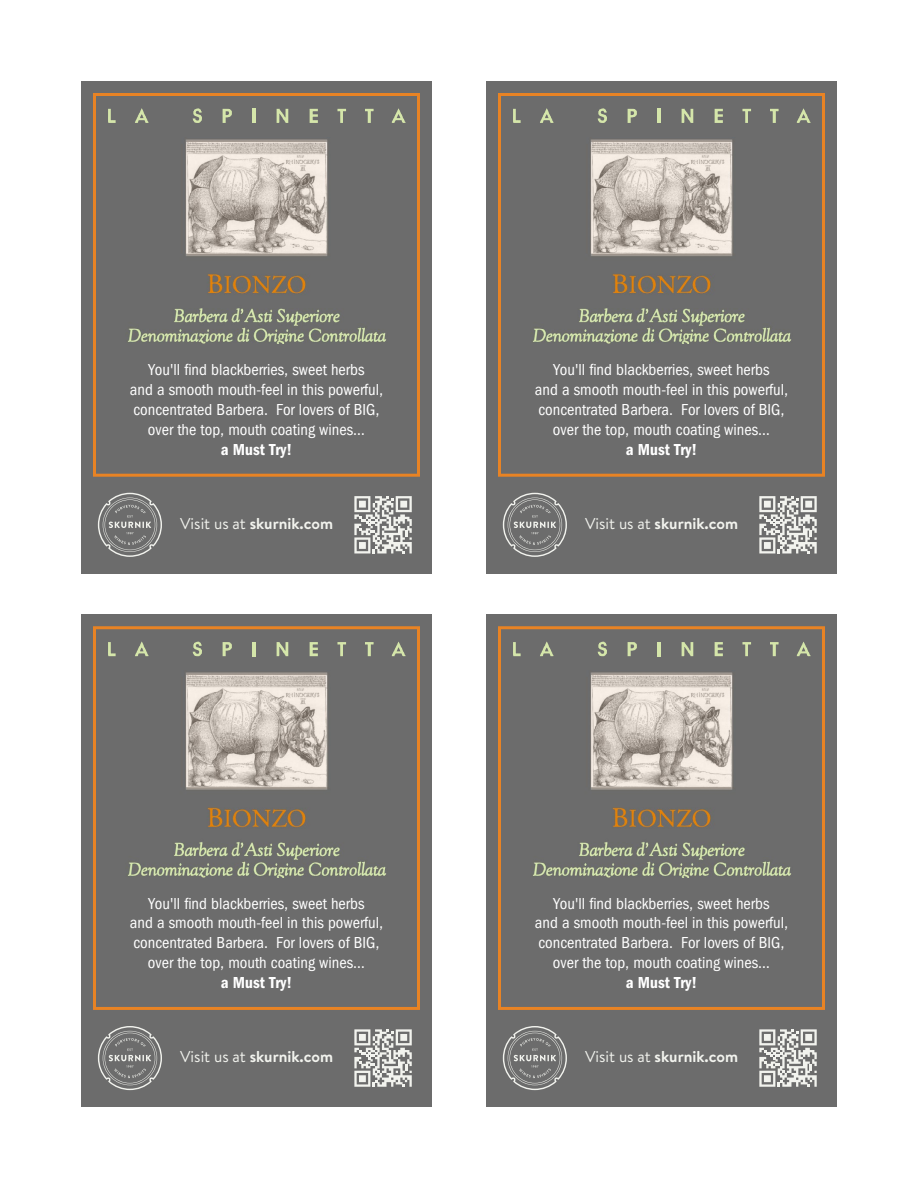
<style>
.page{position:relative;width:918px;height:1188px;background:#fff}
.page>*{position:absolute;margin:0;border:0;box-sizing:border-box;transform-origin:0 0}
.t1{font:condensed 16.5px/19.8px "Franklin Gothic";color:#fff;text-align:center}
.t2{font:600 condensed 16.5px "Franklin Gothic";color:#fff}
.t3{font:700 15.75px "Brandon Text";color:#f2f3ee}
.s1{font-weight:400}
</style>
<div class="page">
<div style="left:81px;top:81px;width:351px;height:493px;background:#6c6c6c"></div>
<img style="left:128px;top:139px;width:259px;height:205px">
<svg style="left:135px;top:108px;width:14px;height:15px"></svg>
<svg style="left:193px;top:108px;width:9px;height:15px"></svg>
<svg style="left:392px;top:108px;width:14px;height:15px"></svg>
<svg style="left:108px;top:109px;width:8px;height:14px"></svg>
<svg style="left:223px;top:109px;width:9px;height:14px"></svg>
<hr style="left:252px;top:109px;width:3px;height:14px;background:#d5e6aa">
<svg style="left:277px;top:108px;width:11px;height:15px"></svg>
<svg style="left:310px;top:109px;width:8px;height:14px"></svg>
<svg style="left:337px;top:109px;width:9px;height:14px"></svg>
<svg style="left:365px;top:109px;width:9px;height:14px"></svg>
<div style="left:93px;top:93px;width:327px;height:384px;border:3px solid #e88324"></div>
<div style="left:486px;top:81px;width:351px;height:493px;background:#6c6c6c"></div>
<img style="left:533px;top:139px;width:259px;height:205px">
<svg style="left:540px;top:108px;width:14px;height:15px"></svg>
<svg style="left:598px;top:108px;width:9px;height:15px"></svg>
<svg style="left:797px;top:108px;width:14px;height:15px"></svg>
<svg style="left:513px;top:109px;width:8px;height:14px"></svg>
<svg style="left:628px;top:109px;width:9px;height:14px"></svg>
<hr style="left:657px;top:109px;width:3px;height:14px;background:#d5e6aa">
<svg style="left:682px;top:108px;width:11px;height:15px"></svg>
<svg style="left:715px;top:109px;width:8px;height:14px"></svg>
<svg style="left:742px;top:109px;width:9px;height:14px"></svg>
<svg style="left:770px;top:109px;width:9px;height:14px"></svg>
<div style="left:498px;top:93px;width:327px;height:384px;border:3px solid #e88324"></div>
<div style="left:81px;top:614px;width:351px;height:493px;background:#6c6c6c"></div>
<img style="left:128px;top:672px;width:259px;height:205px">
<svg style="left:135px;top:642px;width:14px;height:14px"></svg>
<svg style="left:193px;top:641px;width:9px;height:15px"></svg>
<svg style="left:392px;top:642px;width:14px;height:15px"></svg>
<svg style="left:108px;top:642px;width:8px;height:14px"></svg>
<svg style="left:223px;top:642px;width:9px;height:14px"></svg>
<hr style="left:252px;top:642px;width:3px;height:14px;background:#d5e6aa">
<svg style="left:277px;top:642px;width:11px;height:14px"></svg>
<svg style="left:310px;top:642px;width:8px;height:14px"></svg>
<svg style="left:337px;top:642px;width:9px;height:14px"></svg>
<svg style="left:365px;top:642px;width:9px;height:14px"></svg>
<div style="left:93px;top:626px;width:327px;height:384px;border:3px solid #e88324"></div>
<div style="left:486px;top:614px;width:351px;height:493px;background:#6c6c6c"></div>
<img style="left:533px;top:672px;width:259px;height:205px">
<svg style="left:540px;top:642px;width:14px;height:14px"></svg>
<svg style="left:598px;top:641px;width:9px;height:15px"></svg>
<svg style="left:797px;top:642px;width:14px;height:15px"></svg>
<svg style="left:513px;top:642px;width:8px;height:14px"></svg>
<svg style="left:628px;top:642px;width:9px;height:14px"></svg>
<hr style="left:657px;top:642px;width:3px;height:14px;background:#d5e6aa">
<svg style="left:682px;top:642px;width:11px;height:14px"></svg>
<svg style="left:715px;top:642px;width:8px;height:14px"></svg>
<svg style="left:742px;top:642px;width:9px;height:14px"></svg>
<svg style="left:770px;top:642px;width:9px;height:14px"></svg>
<div style="left:498px;top:626px;width:327px;height:384px;border:3px solid #e88324"></div>
<svg style="left:98px;top:493px;width:64px;height:64px"></svg>
<svg style="left:354px;top:496px;width:58px;height:58px"></svg>
<svg style="left:503px;top:493px;width:64px;height:64px"></svg>
<svg style="left:759px;top:496px;width:58px;height:58px"></svg>
<svg style="left:98px;top:1026px;width:64px;height:64px"></svg>
<svg style="left:354px;top:1029px;width:58px;height:58px"></svg>
<svg style="left:503px;top:1026px;width:64px;height:64px"></svg>
<svg style="left:759px;top:1029px;width:58px;height:58px"></svg>
<p class="t1" style="left:130px;top:360px;width:255px">You'll find blackberries, sweet herbs<br>and a smooth mouth-feel in this powerful, concentrated Barbera. For lovers of BIG, over the top, mouth coating wines…</p>
<p class="t2" style="left:221px;top:440px;width:73px">a Must Try!</p>
<p class="t1" style="left:535px;top:360px;width:255px">You'll find blackberries, sweet herbs<br>and a smooth mouth-feel in this powerful, concentrated Barbera. For lovers of BIG, over the top, mouth coating wines…</p>
<p class="t2" style="left:626px;top:440px;width:73px">a Must Try!</p>
<p class="t3" style="left:180px;top:512px;width:154px"><span class="s1">Visit us at</span> skurnik.com</p>
<p class="t3" style="left:585px;top:512px;width:154px"><span class="s1">Visit us at</span> skurnik.com</p>
<p class="t1" style="left:130px;top:893px;width:255px">You'll find blackberries, sweet herbs<br>and a smooth mouth-feel in this powerful, concentrated Barbera. For lovers of BIG, over the top, mouth coating wines…</p>
<p class="t2" style="left:221px;top:973px;width:73px">a Must Try!</p>
<p class="t1" style="left:535px;top:893px;width:255px">You'll find blackberries, sweet herbs<br>and a smooth mouth-feel in this powerful, concentrated Barbera. For lovers of BIG, over the top, mouth coating wines…</p>
<p class="t2" style="left:626px;top:973px;width:73px">a Must Try!</p>
<p class="t3" style="left:180px;top:1046px;width:154px"><span class="s1">Visit us at</span> skurnik.com</p>
<p class="t3" style="left:585px;top:1046px;width:154px"><span class="s1">Visit us at</span> skurnik.com</p>
</div>
